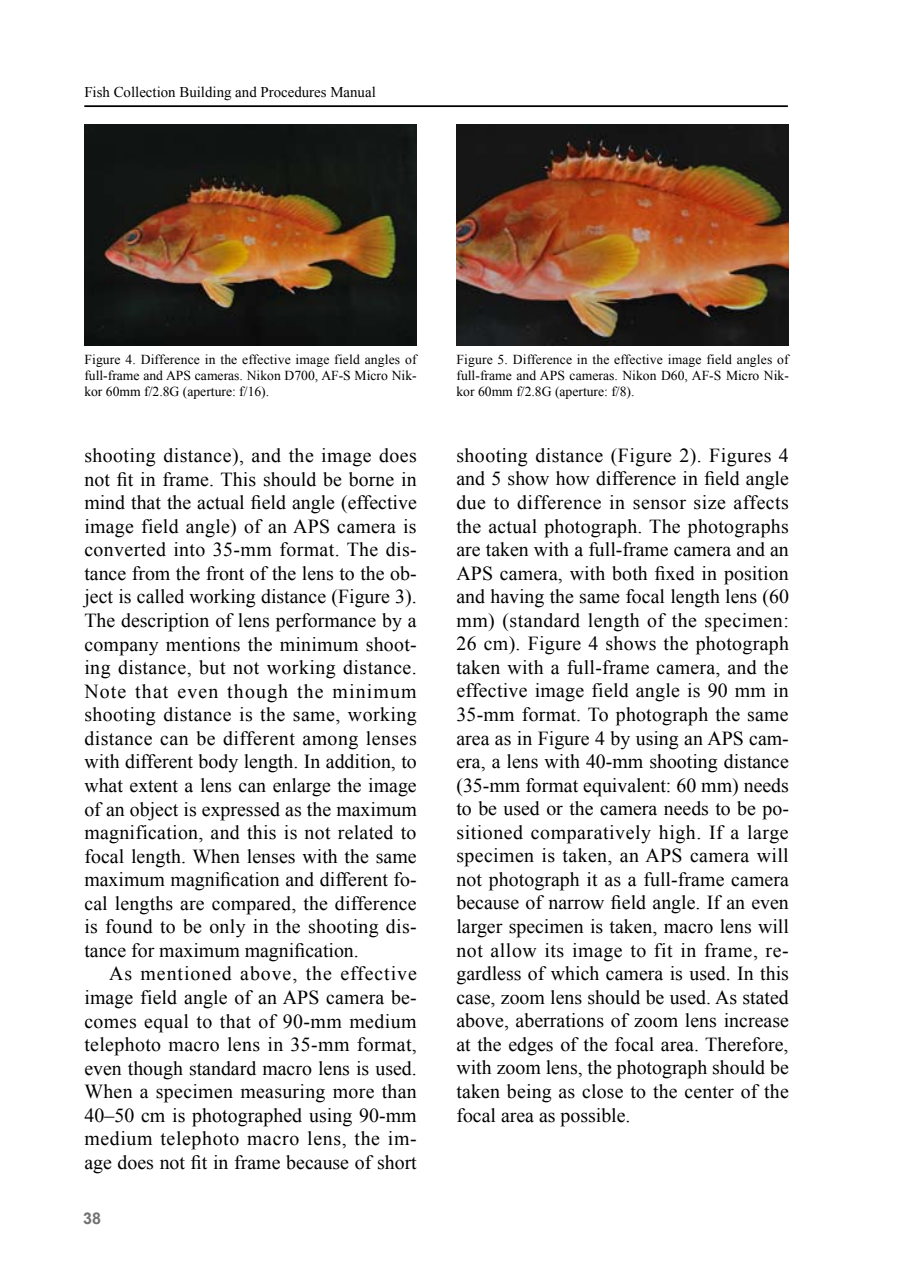
<style>
.page{position:relative;width:903px;height:1275px;background:#fff}
.page>*{position:absolute;margin:0;border:0;box-sizing:border-box;transform-origin:0 0}
.t1{font:19.78px/23.6px "Times New Roman";letter-spacing:.005em;color:#000;text-align:justify}
.t2{font:19.78px "Times New Roman";letter-spacing:.025em;color:#000}
.t3{font:19.78px "Times New Roman";letter-spacing:.03em;color:#000}
.t4{font:19.78px "Times New Roman";letter-spacing:.045em;color:#000}
.t5{font:19.78px "Times New Roman";letter-spacing:.06em;color:#000}
.t6{font:700 16.1px "Arial";color:#727172}
.t7{font:14.88px "Times New Roman";color:#000}
.t8{font:13.65px "Times New Roman";color:#000}
</style>
<div class="page">
<hr style="left:84px;top:105px;width:704px;height:2px;background:#000">
<img style="left:84px;top:124px;width:333px;height:221px">
<img style="left:456px;top:124px;width:333px;height:221px">
<p class="t7" style="left:84px;top:82px;width:293px">Fish Collection Building and Procedures Manual</p>
<p class="t8" style="left:84px;top:350px;width:334px">Figure 4. Difference in the effective image field angles of</p>
<p class="t8" style="left:84px;top:382px;width:186px">kor 60mm f/2.8G (aperture f: /16 .(</p>
<p class="t8" style="left:84px;top:366px;width:334px">full-frame and APS cameras. Nikon D700, AF S- Micro Nik-</p>
<p class="t1" style="left:84px;top:443px;width:334px">shooting distance ,) and the image does not fit in frame. This should be borne in mind that the actual field angle (effective image field angle) of an APS camera is</p>
<p class="t1" style="left:84px;top:538px;width:334px">converted into 35-mm format. The dis-</p>
<p class="t1" style="left:84px;top:561px;width:334px">tance from the front of the lens to the ob-</p>
<p class="t1" style="left:84px;top:585px;width:334px">ject is called working distance (Figure .(3</p>
<p class="t1" style="left:84px;top:608px;width:334px">The description of lens performance by a</p>
<p class="t2" style="left:84px;top:654px;width:334px">ing distance, but not working distance.</p>
<p class="t1" style="left:84px;top:632px;width:334px">company mentions the minimum shoot-</p>
<p class="t5" style="left:332px;top:678px;width:86px">minimum</p>
<p class="t1" style="left:135px;top:679px;width:35px">that</p>
<p class="t1" style="left:227px;top:679px;width:62px">though</p>
<p class="t1" style="left:297px;top:679px;width:28px">the</p>
<p class="t1" style="left:84px;top:679px;width:334px;text-align:left">Note<br>shooting distance is the same, working distance can be different among lenses with different body length. In addition to, what extent a lens can enlarge the image of an object is expressed as the maximum magnification, and this is not related to focal length. When lenses with the same</p>
<p class="t1" style="left:84px;top:891px;width:334px">cal lengths are compared, the difference</p>
<p class="t1" style="left:177px;top:679px;width:42px">even</p>
<p class="t1" style="left:84px;top:867px;width:334px">maximum magnification and different fo-</p>
<p class="t1" style="left:84px;top:914px;width:334px">is found to be only in the shooting dis-</p>
<p class="t4" style="left:109px;top:960px;width:309px">As mentioned above, the effective</p>
<p class="t1" style="left:84px;top:1009px;width:334px">comes equal to that of 90-mm medium</p>
<p class="t1" style="left:84px;top:938px;width:276px">tance for maximum magnification.</p>
<p class="t1" style="left:84px;top:985px;width:334px">image field angle of an APS camera be-</p>
<p class="t1" style="left:84px;top:1032px;width:334px">telephoto macro lens in 35-mm format, even though standard macro lens is used.<br>When a specimen measuring more than 40–50 cm is photographed using 90-mm</p>
<p class="t1" style="left:84px;top:1150px;width:334px">age does not fit in frame because of short</p>
<p class="t3" style="left:84px;top:1125px;width:334px">medium telephoto macro lens, the im-</p>
<p class="t6" style="left:83px;top:1207px;width:19px">38</p>
<p class="t8" style="left:456px;top:350px;width:334px">Figure 5. Difference in the effective image field angles of</p>
<p class="t8" style="left:456px;top:382px;width:180px">kor 60mm f/2.8G (aperture f: / 8 .(</p>
<p class="t8" style="left:456px;top:366px;width:334px">full-frame and APS cameras. Nikon D60, AF S- Micro Nik-</p>
<p class="t1" style="left:456px;top:443px;width:334px">shooting distance (Figure .)2 Figures 4 and 5 show how difference in field angle due to difference in sensor size affects the actual photograph. The photographs are taken with a full-frame camera and an APS camera, with both fixed in position and having the same focal length lens )60 mm) (standard length of the specimen:<br>26 cm .) Figure 4 shows the photograph taken with a full-frame camera, and the effective image field angle is 90 mm in 35-mm format. To photograph the same</p>
<p class="t1" style="left:456px;top:749px;width:334px">era a, lens with 40-mm shooting distance</p>
<p class="t1" style="left:456px;top:726px;width:334px">area as in Figure 4 by using an APS cam-</p>
<p class="t1" style="left:456px;top:773px;width:334px">(35-mm format equivalent: 60 mm) needs</p>
<p class="t3" style="left:456px;top:819px;width:334px">sitioned comparatively high. If a large</p>
<p class="t1" style="left:456px;top:796px;width:334px">to be used or the camera needs to be po-</p>
<p class="t1" style="left:456px;top:844px;width:334px">specimen is taken, an APS camera will not photograph it as a full-frame camera because of narrow field angle. If an even larger specimen is taken, macro lens will</p>
<p class="t1" style="left:456px;top:961px;width:334px">gardless of which camera is used. In this</p>
<p class="t2" style="left:456px;top:937px;width:334px">not allow its image to fit in frame, re-</p>
<p class="t1" style="left:456px;top:985px;width:334px">case, zoom lens should be used. As stated above, aberrations of zoom lens increase at the edges of the focal area. Therefore, with zoom lens, the photograph should be taken being as close to the center of the focal area as possible.</p>
</div>
